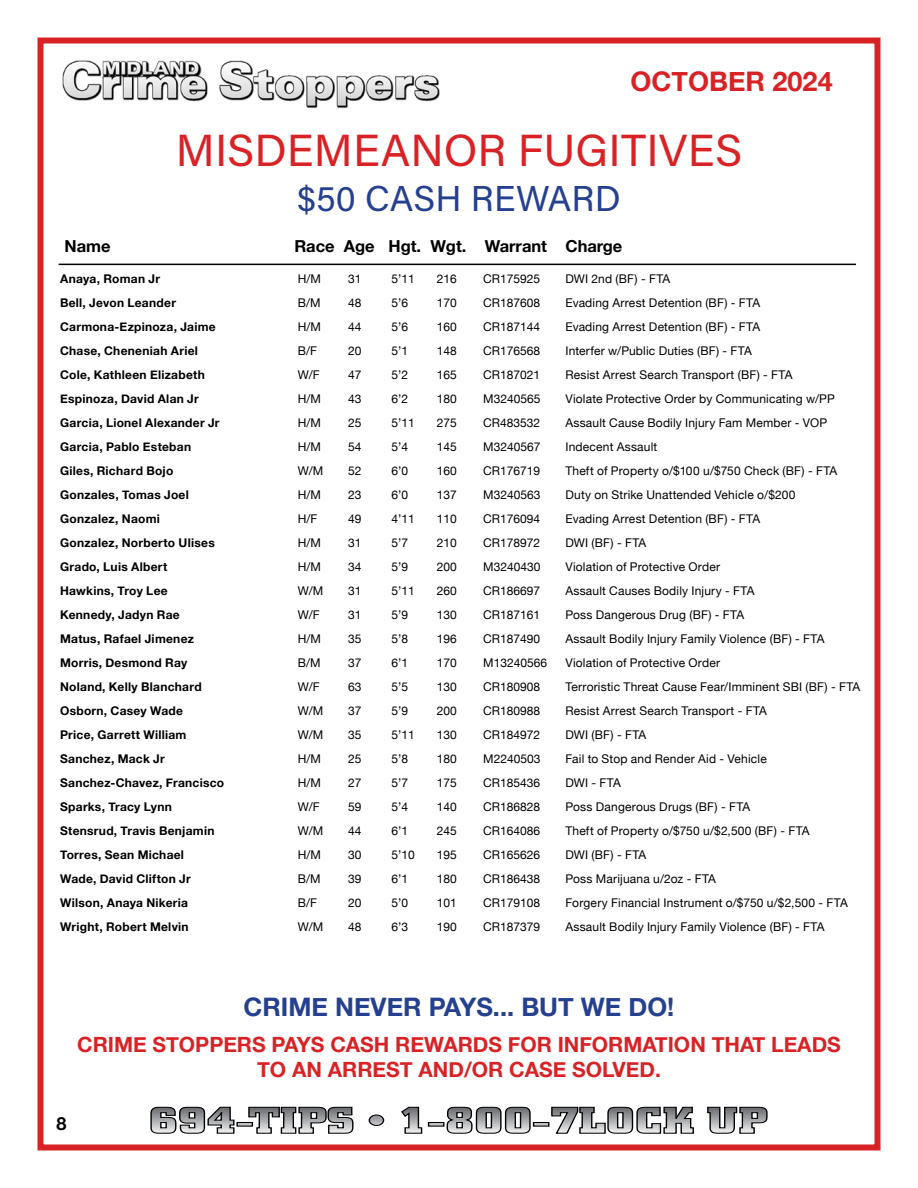
<style>
.page{position:relative;width:918px;height:1188px;background:#fff}
.page>*{position:absolute;margin:0;border:0;box-sizing:border-box;transform-origin:0 0}
.t1{font:45px "Acumin Variable Concept";color:#d92225}
.t2{font:36px "Acumin Variable Concept";letter-spacing:.005em;color:#25408f}
.t3{font:700 27px "Helvetica Neue";color:#d92225}
.t4{font:700 25.5px "Helvetica Neue";color:#25408f}
.t5{font:700 21px/25.2px "Helvetica Neue";color:#d92225;text-align:center}
.t6{font:700 18px "Helvetica Neue";color:#000}
.t7{font:700 16.5px "Helvetica Neue";color:#000}
.t8{font:12px/24px "Helvetica Neue";letter-spacing:.01em;color:#000}
.t9{font:700 12px/24px "Helvetica Neue";letter-spacing:.02em;color:#000}
</style>
<div class="page">
<div style="left:38px;top:38px;width:842px;height:1112px;border:6px solid #d92225"></div>
<img style="left:62px;top:60px;width:378px;height:48px">
<svg style="left:150px;top:1107px;width:85px;height:27px"></svg>
<hr style="left:237px;top:1122px;width:15px;height:4px;background:#c2c4c6">
<div style="left:237px;top:1122px;width:16px;height:5px;border:1px solid #000"></div>
<svg style="left:248px;top:1107px;width:106px;height:27px"></svg>
<svg style="left:369px;top:1115px;width:15px;height:10px"></svg>
<div style="left:369px;top:1114px;width:15px;height:12px;border:1px solid #000;border-radius:50%"></div>
<svg style="left:401px;top:1107px;width:22px;height:27px"></svg>
<hr style="left:429px;top:1122px;width:15px;height:4px;background:#c2c4c6">
<div style="left:428px;top:1122px;width:16px;height:5px;border:1px solid #000"></div>
<svg style="left:446px;top:1107px;width:85px;height:27px;background:#98999a"></svg>
<hr style="left:534px;top:1122px;width:15px;height:4px;background:#c2c4c6">
<div style="left:533px;top:1122px;width:16px;height:5px;border:1px solid #000"></div>
<svg style="left:551px;top:1107px;width:143px;height:27px"></svg>
<svg style="left:707px;top:1107px;width:61px;height:27px"></svg>
<hr style="left:59px;top:264px;width:797px;height:1px;background:#000">
<h3 class="t3" style="left:631px;top:60px;width:204px">OCTOBER 2024</h3>
<h1 class="t1" style="left:176px;top:120px;width:568px">MISDEMEANOR FUGITIVES</h1>
<h2 class="t2" style="left:297px;top:174px;width:325px">$50 CASH REWARD</h2>
<h3 class="t7" style="left:65px;top:233px;width:48px">Name</h3>
<h3 class="t7" style="left:294px;top:233px;width:330px">Race Age Hgt. Wgt. Warrant Charge</h3>
<p class="t9" style="left:60px;top:268px;width:166px">Anaya, Roman Jr<br>Bell, Jevon Leander<br>Carmona-Ezpinoza, Jaime<br>Chase, Cheneniah Ariel<br>Cole, Kathleen Elizabeth<br>Espinoza, David Alan Jr<br>Garcia, Lionel Alexander Jr<br>Garcia, Pablo Esteban<br>Giles, Richard Bojo<br>Gonzales, Tomas Joel<br>Gonzalez, Naomi<br>Gonzalez, Norberto Ulises<br>Grado, Luis Albert<br>Hawkins, Troy Lee<br>Kennedy, Jadyn Rae<br>Matus, Rafael Jimenez<br>Morris, Desmond Ray<br>Noland, Kelly Blanchard<br>Osborn, Casey Wade<br>Price, Garrett William<br>Sanchez, Mack Jr<br>Sanchez-Chavez, Francisco<br>Sparks, Tracy Lynn<br>Stensrud, Travis Benjamin<br>Torres, Sean Michael<br>Wade, David Clifton Jr<br>Wilson, Anaya Nikeria<br>Wright, Robert Melvin</p>
<p class="t8" style="left:298px;top:268px;width:27px">H/M<br>B/M<br>H/M<br>B/F<br>W/F<br>H/M<br>H/M<br>H/M<br>W/M<br>H/M<br>H/F<br>H/M<br>H/M<br>W/M<br>W/F<br>H/M<br>B/M<br>W/F<br>W/M<br>W/M<br>H/M<br>H/M<br>W/F<br>W/M<br>H/M<br>B/M<br>B/F<br>W/M</p>
<p class="t8" style="left:348px;top:268px;width:15px;text-align:justify">31<br>48<br>44<br>20<br>47<br>43<br>25<br>54<br>52<br>23<br>49<br>31<br>34<br>31<br>31<br>35<br>37<br>63<br>37<br>35<br>25<br>27<br>59<br>44<br>30<br>39<br>20<br>48</p>
<p class="t8" style="left:392px;top:268px;width:25px">5’11<br>5’6<br>5’6<br>5’1<br>5’2<br>6’2<br>5’11<br>5’4<br>6’0<br>6’0<br>4’11<br>5’7<br>5’9<br>5’11<br>5’9<br>5’8<br>6’1<br>5’5<br>5’9<br>5’11<br>5’8<br>5’7<br>5’4<br>6’1<br>5’10<br>6’1<br>5’0<br>6’3</p>
<p class="t8" style="left:437px;top:268px;width:22px;text-align:justify">216<br>170<br>160<br>148<br>165<br>180<br>275<br>145<br>160<br>137<br>110<br>210<br>200<br>260<br>130<br>196<br>170<br>130<br>200<br>130<br>180<br>175<br>140<br>245<br>195<br>180<br>101<br>190</p>
<p class="t8" style="left:483px;top:268px;width:65px">CR175925<br>CR187608<br>CR187144<br>CR176568<br>CR187021<br>M3240565<br>CR483532<br>M3240567<br>CR176719<br>M3240563<br>CR176094<br>CR178972<br>M3240430<br>CR186697<br>CR187161<br>CR187490<br>M13240566<br>CR180908<br>CR180988<br>CR184972<br>M2240503<br>CR185436<br>CR186828<br>CR164086<br>CR165626<br>CR186438<br>CR179108<br>CR187379</p>
<p class="t8" style="left:565px;top:268px;width:296px">DWI 2nd (BF) - FTA<br>Evading Arrest Detention (BF) - FTA<br>Evading Arrest Detention (BF) - FTA<br>Interfer w/Public Duties (BF) - FTA<br>Resist Arrest Search Transport (BF) - FTA<br>Violate Protective Order by Communicating w/PP Assault Cause Bodily Injury Fam Member - VOP Indecent Assault<br>Theft of Property o/$100 u/$750 Check (BF) - FTA Duty on Strike Unattended Vehicle o/$200<br>Evading Arrest Detention (BF) - FTA<br>DWI (BF) - FTA<br>Violation of Protective Order<br>Assault Causes Bodily Injury - FTA<br>Poss Dangerous Drug (BF) - FTA<br>Assault Bodily Injury Family Violence (BF) - FTA Violation of Protective Order<br>Terroristic Threat Cause Fear/Imminent SBI (BF) - FTA Resist Arrest Search Transport - FTA<br>DWI (BF) - FTA<br>Fail to Stop and Render Aid - Vehicle<br>DWI - FTA<br>Poss Dangerous Drugs (BF) - FTA<br>Theft of Property o/$750 u/$2,500 (BF) - FTA<br>DWI (BF) - FTA<br>Poss Marijuana u/2oz - FTA<br>Forgery Financial Instrument o/$750 u/$2,500 - FTA Assault Bodily Injury Family Violence (BF) - FTA</p>
<h3 class="t4" style="left:244px;top:987px;width:432px">CRIME NEVER PAYS... BUT WE DO!</h3>
<h3 class="t5" style="left:77px;top:1032px;width:765px">CRIME STOPPERS PAYS CASH REWARDS FOR INFORMATION THAT LEADS<br>TO AN ARREST AND/OR CASE SOLVED.</h3>
<h3 class="t6" style="left:56px;top:1109px;width:12px">8</h3>
</div>
